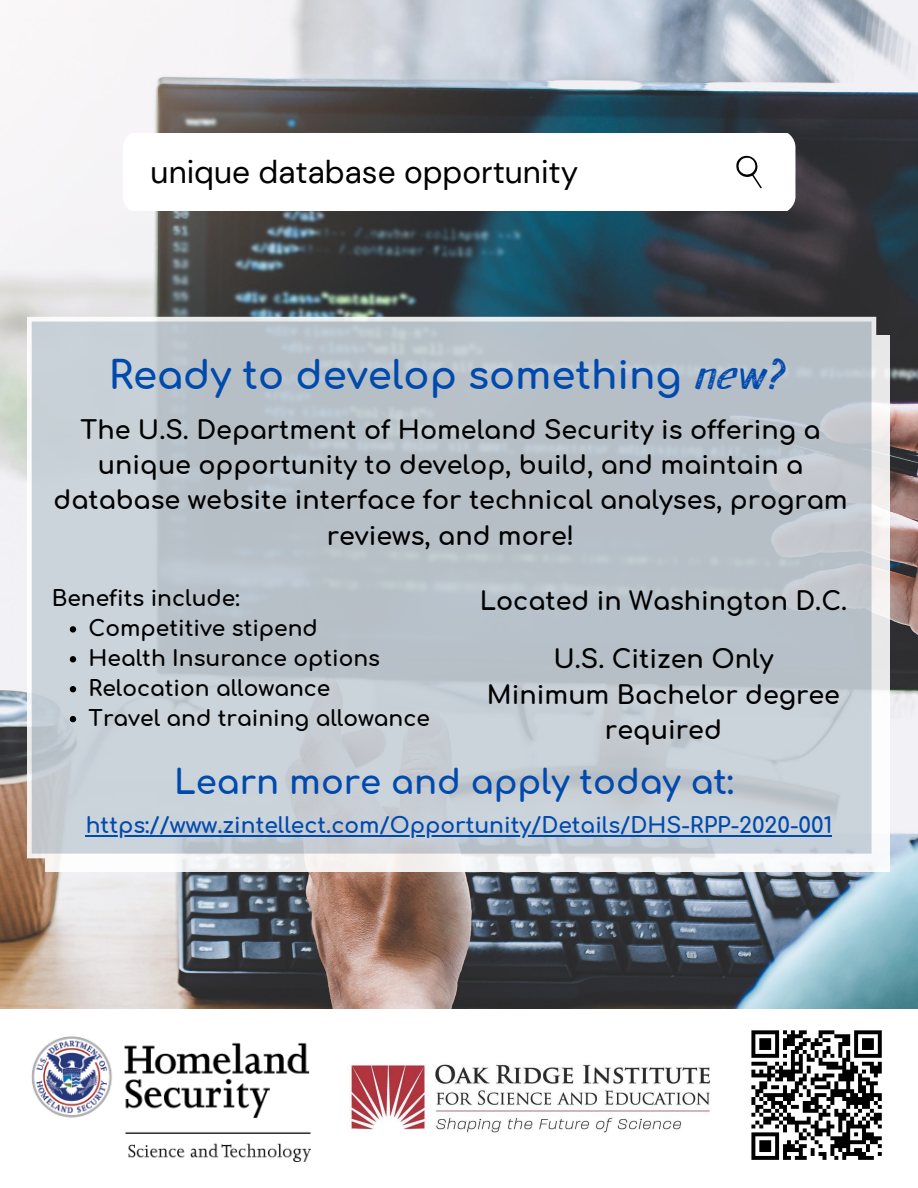
<style>
.page{position:relative;width:918px;height:1188px;background:#fff}
.page>*{position:absolute;margin:0;border:0;box-sizing:border-box;transform-origin:0 0}
.t1{font:700 38.7px "Comfortaa";color:#004aad}
.t2{font:700 33.9px "Comfortaa";color:#004aad}
.t3{font:31.65px "DM Sans";color:#000}
.t4{font:700 25.35px/35.4px "Comfortaa";color:#000;text-align:center}
.t5{font:700 21.75px/29.8px "Comfortaa";color:#000}
.t6{font:700 21.75px "Comfortaa";color:#004aad}
.s1{font-family:"Walls Rough";font-weight:400;font-size:43.5px}
</style>
<div class="page">
<img style="left:0;top:0;width:918px;height:1009px">
<svg style="left:123px;top:134px;width:672px;height:76px"></svg>
<svg style="left:736px;top:154px;width:26px;height:34px"></svg>
<img style="left:31px;top:1036px;width:280px;height:125px">
<img style="left:349px;top:1064px;width:361px;height:69px">
<div style="left:45px;top:335px;width:845px;height:537px;background:linear-gradient(to right,#f7f5f5,#f2f3f6)"></div>
<svg style="left:27px;top:317px;width:849px;height:541px;background:#c0c8cf"></svg>
<img style="left:751px;top:1030px;width:131px;height:130px">
<svg style="left:70px;top:626px;width:6px;height:7px"></svg>
<svg style="left:70px;top:656px;width:6px;height:6px"></svg>
<svg style="left:70px;top:686px;width:6px;height:6px"></svg>
<svg style="left:70px;top:716px;width:6px;height:6px"></svg>
<hr style="left:86px;top:835px;width:746px;height:2px;background:#004aad">
<p class="t3" style="left:151px;top:151px;width:429px">unique database opportunity</p>
<h1 class="t1" style="left:109px;top:354px;width:678px">Ready to develop something <span class="s1">new?</span></h1>
<p class="t4" style="left:54px;top:413px;width:796px">The U.S. Department of Homeland Security is offering a unique opportunity to develop, build, and maintain a database website interface for technical analyses, program reviews, and more!</p>
<p class="t5" style="left:52px;top:584px;width:189px">Benefits include:</p>
<p class="t4" style="left:480px;top:584px;width:369px">Located in Washington D.C.</p>
<p class="t4" style="left:487px;top:643px;width:354px">U.S. Citizen Only<br>Minimum Bachelor degree required</p>
<h2 class="t2" style="left:174px;top:764px;width:561px">Learn more and apply today at:</h2>
<p class="t6" style="left:86px;top:814px;width:748px">https://www.zintellect.com/Opportunity/Details/DHS-RPP-2020-001</p>
<p class="t5" style="left:89px;top:614px;width:343px">Competitive stipend<br>Health Insurance options<br>Relocation allowance<br>Travel and training allowance</p>
</div>
